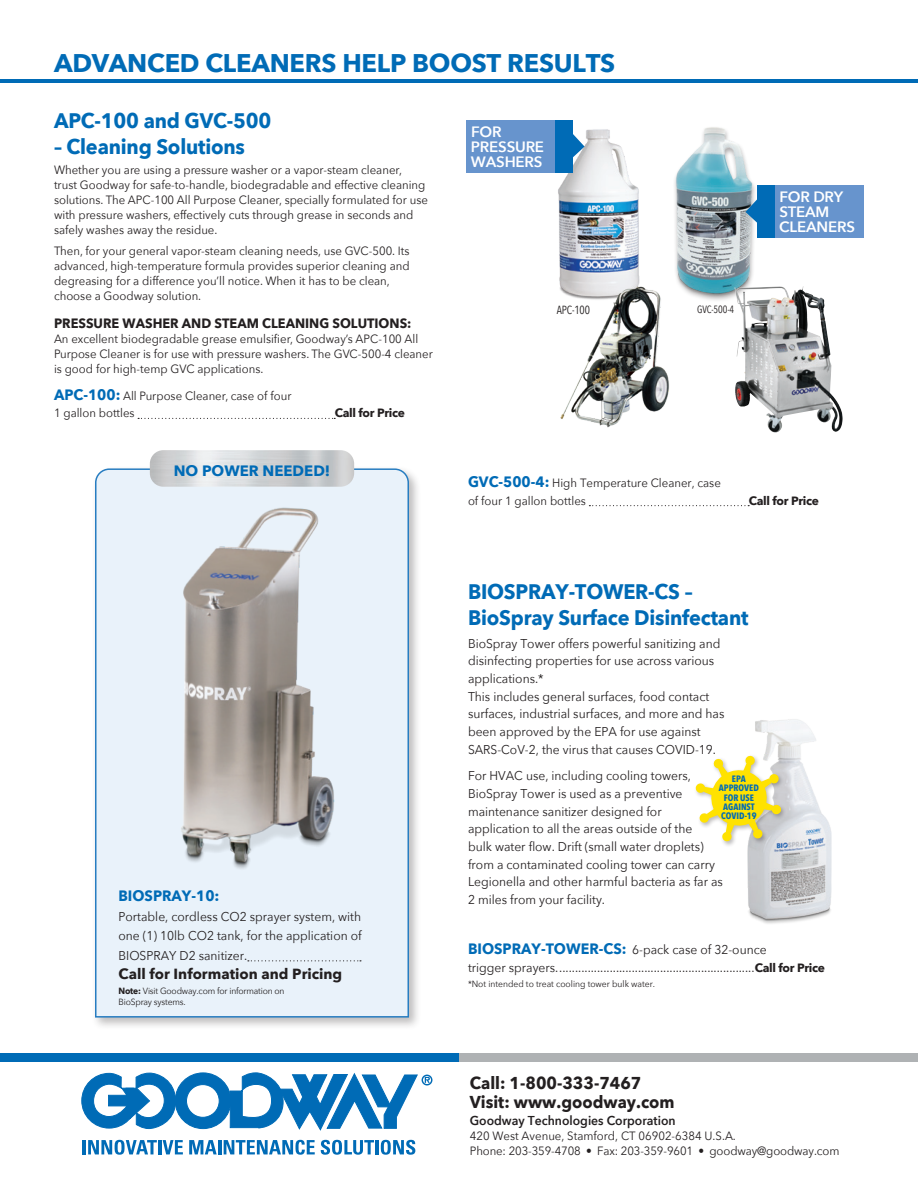
<style>
.page{position:relative;width:918px;height:1188px;background:#fff}
.page>*{position:absolute;margin:0;border:0;box-sizing:border-box;transform-origin:0 0}
.HEADER1{font:700 25.5px "Avenir Next";letter-spacing:-.01em;color:#006bb6}
.t1{font:700 21px/25.8px "Avenir Next";letter-spacing:-.01em;color:#006bb6;scale:.95 1}
.t2{font:700 17.1px/18.6px "Avenir Next";color:#231f20;scale:.95 1}
.t3{font:600 15px/15px "Avenir Next";letter-spacing:-.015em;color:#fff}
.prod_pg_text{font:700 15px "Avenir Next";color:#006bb6}
.prod_pg_text-2{font:700 15px "Avenir Next";color:#006bb6;scale:.95 1}
.prod_pg_text-3{font:700 14.7px "Avenir Next";color:#231f20}
.prod_pg_text-4{font:700 13.5px "Avenir Next";color:#231f20;scale:.95 1}
.t4{font:600 12.9px "Avenir Next";color:#231f20;scale:.95 1}
.prod_pg_text-5{font:12.75px/17.7px "Avenir Next";color:#231f20;scale:.95 1}
._2021_body_copy{font:12px/15px "Avenir Next";color:#231f20;scale:.95 1}
.prod_pg_text-6{font:12px "Avenir Next";color:#231f20;scale:.95 1}
._2021_body_copy-2{font:700 12px "Avenir Next";letter-spacing:-.025em;color:#231f20}
.prod_pg_text-7{font:700 12px "Avenir Next";letter-spacing:-.025em;color:#231f20}
.t5{font:11.7px "Avenir Next Condensed";letter-spacing:-.01em;color:#231f20;scale:.95 1}
.t6{font:10.5px "Avenir Next Condensed";letter-spacing:-.015em;color:#231f20;scale:.95 1}
.t7{font:700 9.3px/9.3px "Avenir Next Condensed";color:#006bb6;text-align:center}
.prod_pg_text-8{font:9px/10.8px "Avenir Next";letter-spacing:-.02em;color:#231f20;scale:.95 1}
.prod_pg_text-9{font:9px "Avenir Next";color:#231f20;scale:.95 1}
.s1{font-weight:700;font-size:15px;color:#006bb6}
.s2{font-weight:700}
.s3{font-weight:700;font-size:12px}
</style>
<div class="page">
<div style="left:0;top:1053px;width:460px;height:9px;background:#006bb6"></div>
<div style="left:460px;top:1053px;width:458px;height:9px;background:#afb2b4"></div>
<svg style="left:81px;top:1072px;width:351px;height:83px"></svg>
<hr style="left:0;top:79px;width:918px;height:4px;background:#006bb6">
<svg style="left:138px;top:418px;width:197px;height:1px"></svg>
<svg style="left:589px;top:505px;width:160px;height:1px"></svg>
<div style="left:92px;top:465px;width:330px;height:565px;background:#231f20;opacity:.3"></div>
<div style="left:94px;top:468px;width:316px;height:550px;background:#e9f2fa"></div>
<svg style="left:248px;top:960px;width:113px;height:1px"></svg>
<img style="left:131px;top:473px;width:214px;height:410px">
<img style="left:150px;top:450px;width:204px;height:37px">
<img style="left:747px;top:719px;width:85px;height:205px">
<div style="left:694px;top:754px;width:93px;height:93px;background:#231f20;opacity:.3"></div>
<svg style="left:695px;top:755px;width:87px;height:87px"></svg>
<img style="left:674px;top:127px;width:84px;height:173px">
<img style="left:552px;top:125px;width:88px;height:159px">
<img style="left:559px;top:284px;width:121px;height:144px">
<img style="left:735px;top:286px;width:68px;height:99px">
<div style="left:775px;top:185px;width:89px;height:53px;background:#6794cd"></div>
<svg style="left:745px;top:199px;width:13px;height:25px"></svg>
<div style="left:758px;top:185px;width:17px;height:53px;background:#006bb6"></div>
<div style="left:466px;top:120px;width:89px;height:52px;background:#6794cd"></div>
<svg style="left:572px;top:133px;width:13px;height:26px"></svg>
<div style="left:555px;top:120px;width:17px;height:52px;background:#006bb6"></div>
<p class="HEADER1" style="left:54px;top:41px;width:563px">ADVANCED CLEANERS HELP BOOST RESULTS</p>
<p class="t1" style="left:54px;top:107px;width:230px">APC-100 and GVC-500</p>
<p class="t1" style="left:54px;top:133px;width:203px">– Cleaning Solutions</p>
<p class="_2021_body_copy" style="left:54px;top:162px;width:395px">Whether you are using a pressure washer or a vapor-steam cleaner, trust Goodway for safe-to-handle, biodegradable and effective cleaning solutions. The APC-100 All Purpose Cleaner, specially formulated for use with pressure washers, effectively cuts through grease in seconds and safely washes away the residue.</p>
<p class="_2021_body_copy" style="left:54px;top:243px;width:376px">Then, for your general vapor-steam cleaning needs, use GVC-500. Its advanced, high-temperature formula provides superior cleaning and degreasing for a difference you’ll notice. When it has to be clean, choose a Goodway solution.</p>
<p class="prod_pg_text-4" style="left:54px;top:312px;width:378px">PRESSURE WASHER AND STEAM CLEANING SOLUTIONS:</p>
<p class="_2021_body_copy" style="left:54px;top:331px;width:400px">An excellent biodegradable grease emulsifier, Goodway’s APC-100 All<br>Purpose Cleaner is for use with pressure washers. The GVC-500-4 cleaner is good for high-temp GVC applications.</p>
<p class="_2021_body_copy" style="left:54px;top:386px;width:252px;line-height:17.7px"><span class="s1">APC-100:</span> All Purpose Cleaner, case of four<br>1 gallon bottles</p>
<p class="t3" style="left:471px;top:124px;width:32px">FOR</p>
<p class="t3" style="left:471px;top:139px;width:75px">PRESSURE<br>WASHERS</p>
<p class="t5" style="left:557px;top:299px;width:37px">APC-100</p>
<p class="t6" style="left:697px;top:300px;width:40px">GVC-500-4</p>
<p class="_2021_body_copy-2" style="left:335px;top:403px;width:72px">Call for Price</p>
<p class="t3" style="left:779px;top:189px;width:77px">FOR DRY<br>STEAM<br>CLEANERS</p>
<p class="prod_pg_text" style="left:174px;top:458px;width:158px">NO POWER NEEDED!</p>
<p class="prod_pg_text-2" style="left:118px;top:883px;width:108px">BIOSPRAY-10:</p>
<p class="prod_pg_text-5" style="left:118px;top:906px;width:258px;line-height:19.5px;text-align:justify">Portable, cordless CO2 sprayer system, with one (1) 10lb CO2 tank, for the application of BIOSPRAY D2 sanitizer.</p>
<p class="prod_pg_text-3" style="left:118px;top:961px;width:225px">Call for Information and Pricing</p>
<p class="prod_pg_text-8" style="left:118px;top:985px;width:176px"><span class="s2">Note:</span> Visit Goodway.com for information on<br>BioSpray systems.</p>
<p class="prod_pg_text-6" style="left:468px;top:473px;width:268px"><span class="s1">GVC-500-4:</span> High Temperature Cleaner, case</p>
<p class="prod_pg_text-6" style="left:468px;top:490px;width:126px">of four 1 gallon bottles</p>
<p class="prod_pg_text-7" style="left:749px;top:490px;width:72px">Call for Price</p>
<p class="t1" style="left:468px;top:579px;width:297px">BIOSPRAY-TOWER-CS –<br>BioSpray Surface Disinfectant</p>
<p class="prod_pg_text-5" style="left:468px;top:634px;width:272px">BioSpray Tower offers powerful sanitizing and disinfecting properties for use across various applications.*<br>This includes general surfaces, food contact surfaces, industrial surfaces, and more and has been approved by the EPA for use against SARS-CoV-2, the virus that causes COVID-19.</p>
<p class="prod_pg_text-5" style="left:468px;top:767px;width:270px">For HVAC use, including cooling towers, BioSpray Tower is used as a preventive maintenance sanitizer designed for application to all the areas outside of the<br>bulk water flow. Drift (small water droplets) from a contaminated cooling tower can carry Legionella and other harmful bacteria as far as 2 miles from your facility.</p>
<p class="prod_pg_text-5" style="left:468px;top:940px;width:377px"><span class="s1">BIOSPRAY-TOWER-CS:</span> 6-pack case of 32-ounce<br>trigger sprayers...............................................................<span class="s3">Call for Price</span></p>
<p class="t7" style="left:719px;top:774px;width:41px">EPA<br>APPROVED<br>FOR USE<br>AGAINST<br>COVID-19</p>
<p class="prod_pg_text-9" style="left:468px;top:977px;width:198px">*Not intended to treat cooling tower bulk water.</p>
<h3 class="t2" style="left:470px;top:1074px;width:217px">Call: 1-800-333-7467<br>Visit: www.goodway.com</h3>
<p class="t4" style="left:470px;top:1109px;width:218px">Goodway Technologies Corporation</p>
<p class="_2021_body_copy" style="left:470px;top:1128px;width:391px">420 West Avenue, Stamford, CT 06902-6384 U.S.A.<br>Phone: 203-359-4708 • Fax: 203-359-9601 • goodway@goodway.com</p>
</div>
